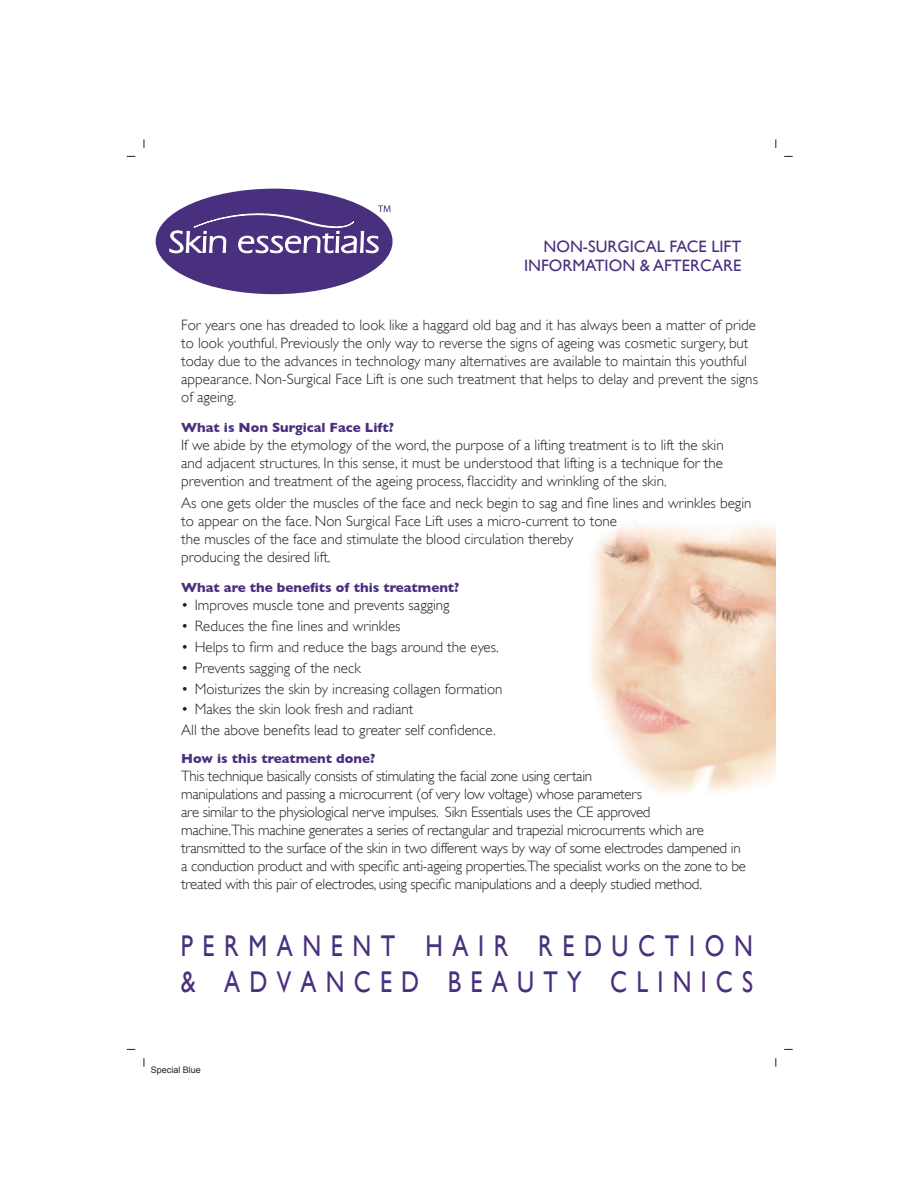
<style>
.page{position:relative;width:918px;height:1188px;background:#fff}
.page>*{position:absolute;margin:0;border:0;box-sizing:border-box;transform-origin:0 0}
.t1{font:30px/36px "Gill Sans";letter-spacing:.4em;color:#49307e;scale:.8 1}
.t2{font:16.5px/19.8px "Gill Sans";color:#49307e;text-align:right}
.t3{font:300 15px/18px "Gill Sans";color:#231f20}
.t4{font:300 15px/18px "Gill Sans";letter-spacing:-.02em;color:#231f20}
.t5{font:700 13.5px "Gill Sans";color:#49307e}
.t6{font:9px "Arial";color:#231f20}
</style>
<div class="page">
<img style="left:590px;top:522px;width:186px;height:271px">
<div style="left:156px;top:189px;width:237px;height:105px;background:#49307e;border-radius:50%"></div>
<svg style="left:170px;top:202px;width:221px;height:53px"></svg>
<p class="t2" style="left:524px;top:236px;width:219px">NON-SURGICAL FACE LIFT<br>INFORMATION &amp; AFTERCARE</p>
<p class="t3" style="left:181px;top:316px;width:578px">For years one has dreaded to look like a haggard old bag and it has always been a matter of pride to look youthful. Previously the only way to reverse the signs of ageing was cosmetic surgery, but today due to the advances in technology many alternatives are available to maintain this youthful appearance. Non-Surgical Face Lift is one such treatment that helps to delay and prevent the signs of ageing.</p>
<p class="t5" style="left:181px;top:420px;width:214px">What is Non Surgical Face Lift?</p>
<p class="t3" style="left:181px;top:436px;width:544px;text-align:justify">If we abide by the etymology of the word, the purpose of a lifting treatment is to lift the skin and adjacent structures. In this sense, it must be understood that lifting is a technique for the prevention and treatment of the ageing process, flaccidity and wrinkling of the skin.</p>
<p class="t3" style="left:181px;top:494px;width:572px">As one gets older the muscles of the face and neck begin to sag and fine lines and wrinkles begin to appear on the face. Non Surgical Face Lift uses a micro-current to tone<br>the muscles of the face and stimulate the blood circulation thereby<br>producing the desired lift.</p>
<p class="t5" style="left:181px;top:579px;width:280px">What are the benefits of this treatment?</p>
<p class="t3" style="left:181px;top:596px;width:270px">• Improves muscle tone and prevents sagging</p>
<p class="t3" style="left:181px;top:616px;width:221px">• Reduces the fine lines and wrinkles</p>
<p class="t3" style="left:181px;top:637px;width:319px">• Helps to firm and reduce the bags around the eyes.</p>
<p class="t3" style="left:181px;top:658px;width:181px">• Prevents sagging of the neck</p>
<p class="t3" style="left:181px;top:679px;width:323px">• Moisturizes the skin by increasing collagen formation</p>
<p class="t3" style="left:181px;top:699px;width:316px;line-height:21px">• Makes the skin look fresh and radiant<br>All the above benefits lead to greater self confidence.</p>
<p class="t5" style="left:181px;top:751px;width:196px">How is this treatment done?</p>
<p class="t4" style="left:181px;top:767px;width:566px">This technique basically consists of stimulating the facial zone using certain<br>manipulations and passing a microcurrent (of very low voltage) whose parameters<br>are similar to the physiological nerve impulses. Sikn Essentials uses the CE approved<br>machine.This machine generates a series of rectangular and trapezial microcurrents which are transmitted to the surface of the skin in two different ways by way of some electrodes dampened in a conduction product and with specific anti-ageing properties.The specialist works on the zone to be treated with this pair of electrodes, using specific manipulations and a deeply studied method.</p>
<h1 class="t1" style="left:181px;top:928px;width:717px">PERMANENT HAIR REDUCTION &amp; ADVANCED BEAUTY CLINICS</h1>
<p class="t6" style="left:151px;top:1065px;width:52px">Special Blue</p>
</div>
